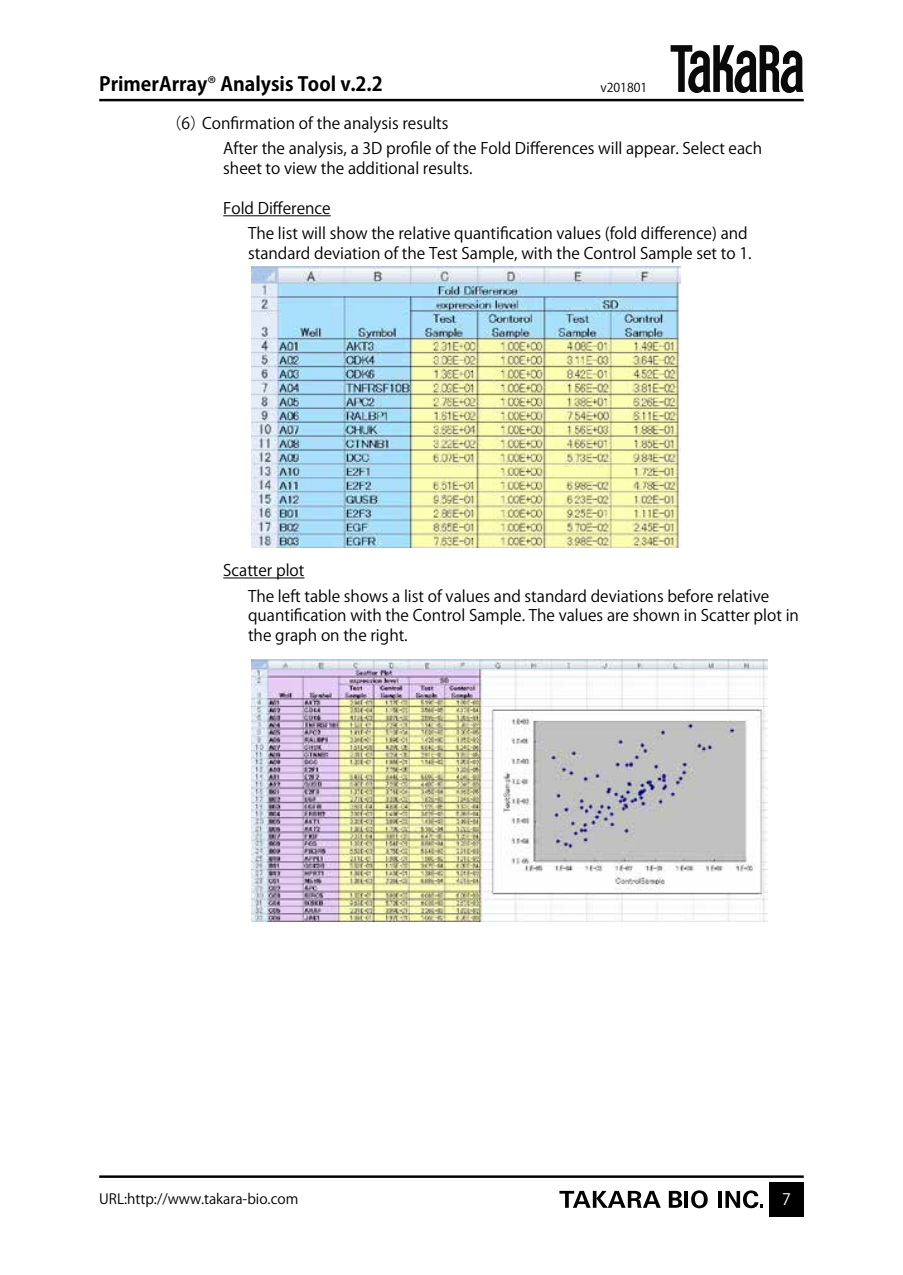
<style>
.page{position:relative;width:903px;height:1275px;background:#fff}
.page>*{position:absolute;margin:0;border:0;box-sizing:border-box;transform-origin:0 0}
.t1{font:700 19.25px "Koz Go Pro";color:#000}
.t2{font:15.75px/25.9px "Koz Go Pro";color:#000}
.t3{font:15.75px "Koz Go Pro";color:#fff}
.t4{font:14px "Koz Go Pro";color:#000}
.t5{font:12.25px "Koz Go Pro";color:#000}
.s1{font-weight:400}
</style>
<div class="page">
<hr style="left:99px;top:99px;width:705px;height:2px;background:#000">
<svg style="left:670px;top:45px;width:133px;height:48px"></svg>
<hr style="left:99px;top:1175px;width:705px;height:3px;background:#000">
<div style="left:769px;top:1182px;width:35px;height:35px;background:#000"></div>
<svg style="left:691px;top:1190px;width:17px;height:18px"></svg>
<svg style="left:559px;top:1191px;width:102px;height:17px"></svg>
<hr style="left:684px;top:1191px;width:4px;height:17px;background:#000">
<hr style="left:718px;top:1191px;width:4px;height:17px;background:#000">
<svg style="left:725px;top:1190px;width:38px;height:18px"></svg>
<svg style="left:669px;top:1191px;width:13px;height:17px"></svg>
<hr style="left:223px;top:215px;width:108px;height:1px;background:#000">
<hr style="left:223px;top:578px;width:81px;height:1px;background:#000">
<img style="left:251px;top:267px;width:429px;height:280px">
<img style="left:251px;top:660px;width:516px;height:262px">
<p class="t1" style="left:99px;top:71px;width:285px">PrimerArray<span class="s1">®</span> Analysis Tool v.2.2</p>
<p class="t5" style="left:600px;top:79px;width:48px">v201801</p>
<p class="t2" style="left:223px;top:111px;width:540px;line-height:24.8px;text-indent:-57px">（6）Confirmation of the analysis results<br>After the analysis, a 3D profile of the Fold Differences will appear. Select each</p>
<p class="t2" style="left:223px;top:156px;width:251px">sheet to view the additional results.</p>
<p class="t2" style="left:248px;top:195px;width:501px;text-indent:-25px">Fold Difference<br>The list will show the relative quantification values (fold difference) and</p>
<p class="t2" style="left:248px;top:241px;width:505px">standard deviation of the Test Sample, with the Control Sample set to 1.</p>
<p class="t2" style="left:248px;top:557px;width:523px;text-indent:-25px">Scatter plot<br>The left table shows a list of values and standard deviations before relative</p>
<p class="t2" style="left:248px;top:606px;width:552px;line-height:19.8px">quantification with the Control Sample. The values are shown in Scatter plot in the graph on the right.</p>
<p class="t4" style="left:99px;top:1189px;width:201px">URL:http://www.takara-bio.com</p>
<p class="t3" style="left:782px;top:1189px;width:10px">7</p>
</div>
